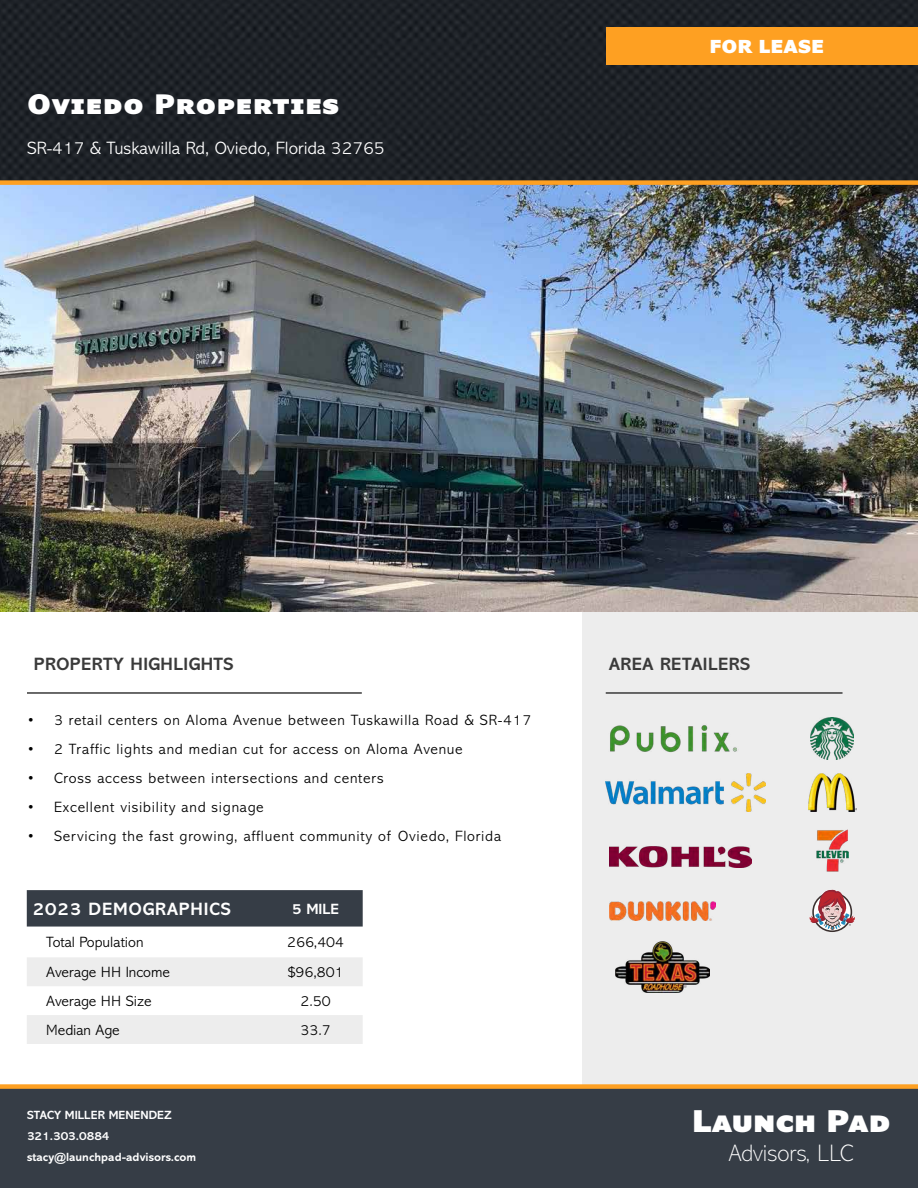
<style>
.page{position:relative;width:918px;height:1188px;background:#fff}
.page>*{position:absolute;margin:0;border:0;box-sizing:border-box;transform-origin:0 0}
.t1{font:900 30px "Verdana Pro";color:#fff}
.t2{font:900 27px "Verdana Pro";letter-spacing:.025em;color:#fff}
.t3{font:200 24px "Abadi MT Pro";color:#fff}
.t4{font:300 18px "Abadi MT Pro";color:#fff}
.t5{font:700 18px "Abadi MT Pro";letter-spacing:.025em;color:#3a3a3a}
.t6{font:700 18px "Abadi MT Pro";letter-spacing:.05em;color:#fff}
.t7{font:900 18px "Verdana Pro";color:#fff}
.t8{font:300 15px "Abadi MT Pro";letter-spacing:.05em;color:#000}
.t9{font:300 15px "Abadi MT Pro";color:#000}
.t10{font:700 15px "Abadi MT Pro";color:#fff}
.t11{font:700 12px/21px "Abadi MT Pro";color:#fff}
</style>
<div class="page">
<div style="left:582px;top:611px;width:336px;height:473px;background:#ededed"></div>
<img style="left:1px;top:187px;width:917px;height:424px">
<div style="left:27px;top:890px;width:336px;height:37px;background:#363d46"></div>
<svg style="left:27px;top:957px;width:336px;height:87px"></svg>
<hr style="left:606px;top:692px;width:237px;height:2px;background:#3a3a3a">
<hr style="left:27px;top:692px;width:335px;height:2px;background:#3a3a3a">
<img style="left:610px;top:725px;width:127px;height:28px">
<img style="left:606px;top:773px;width:160px;height:39px">
<img style="left:609px;top:846px;width:142px;height:22px">
<img style="left:615px;top:941px;width:95px;height:52px">
<img style="left:609px;top:902px;width:106px;height:19px">
<svg style="left:812px;top:892px;width:40px;height:40px"></svg>
<svg style="left:809px;top:890px;width:46px;height:40px"></svg>
<img style="left:816px;top:829px;width:32px;height:42px">
<img style="left:808px;top:773px;width:48px;height:39px">
<img style="left:811px;top:717px;width:43px;height:43px">
<div style="left:0;top:1084px;width:918px;height:104px;background:#363d46"></div>
<svg style="left:0;top:0;width:918px;height:187px;background:#242628"></svg>
<div style="left:606px;top:27px;width:312px;height:38px;background:#fea022"></div>
<h2 class="t2" style="left:27px;top:86px;width:314px">Oviedo Properties</h2>
<p class="t4" style="left:27px;top:139px;width:359px">SR-417 &amp; Tuskawilla Rd, Oviedo, Florida 32765</p>
<p class="t7" style="left:709px;top:34px;width:116px">FOR LEASE</p>
<p class="t5" style="left:34px;top:654px;width:202px">PROPERTY HIGHLIGHTS</p>
<p class="t5" style="left:609px;top:654px;width:143px">AREA RETAILERS</p>
<p class="t8" style="left:27px;top:712px;width:506px">• 3 retail centers on Aloma Avenue between Tuskawilla Road &amp; SR-417</p>
<p class="t8" style="left:27px;top:741px;width:437px">• 2 Traffic lights and median cut for access on Aloma Avenue</p>
<p class="t8" style="left:27px;top:770px;width:358px">• Cross access between intersections and centers</p>
<p class="t8" style="left:27px;top:799px;width:238px">• Excellent visibility and signage</p>
<p class="t8" style="left:27px;top:828px;width:476px">• Servicing the fast growing, affluent community of Oviedo, Florida</p>
<p class="t6" style="left:33px;top:898px;width:200px">2023 DEMOGRAPHICS</p>
<p class="t10" style="left:292px;top:900px;width:49px">5 MILE</p>
<p class="t9" style="left:46px;top:934px;width:99px">Total Population</p>
<p class="t8" style="left:287px;top:934px;width:58px">266,404</p>
<p class="t9" style="left:46px;top:964px;width:125px">Average HH Income</p>
<p class="t8" style="left:288px;top:964px;width:57px">$96,801</p>
<p class="t9" style="left:46px;top:993px;width:107px">Average HH Size</p>
<p class="t8" style="left:301px;top:993px;width:32px">2.50</p>
<p class="t9" style="left:46px;top:1022px;width:75px">Median Age</p>
<p class="t8" style="left:301px;top:1022px;width:32px">33.7</p>
<p class="t11" style="left:27px;top:1105px;width:171px">STACY MILLER MENENDEZ<br>321.303.0884 stacy@launchpad-advisors.com</p>
<h1 class="t1" style="left:692px;top:1101px;width:200px">Launch Pad</h1>
<h3 class="t3" style="left:729px;top:1140px;width:126px">Advisors, LLC</h3>
</div>
